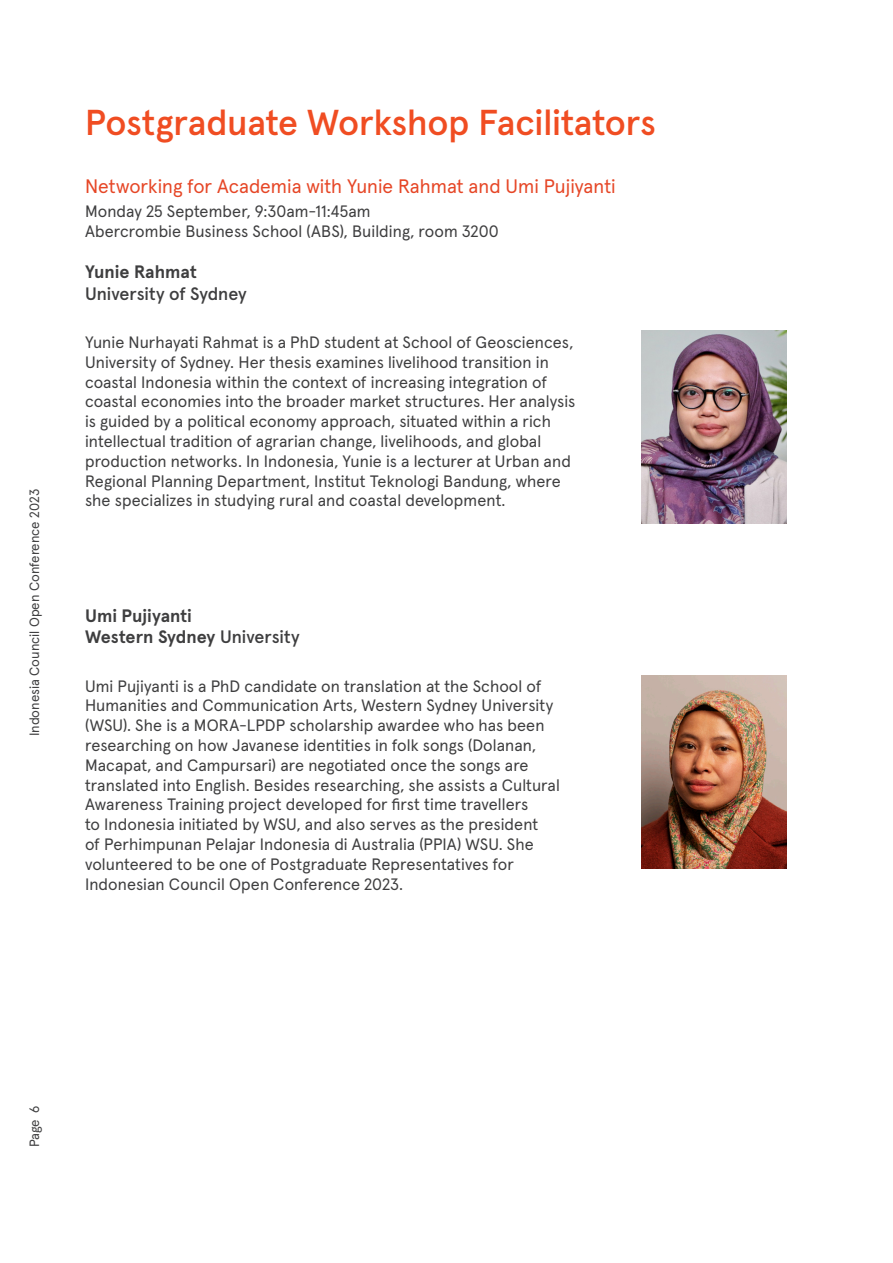
<style>
.page{position:relative;width:893px;height:1263px;background:#fff}
.page>*{position:absolute;margin:0;border:0;box-sizing:border-box;transform-origin:0 0}
.Section_headings{font:500 36px "Apercu Pro";letter-spacing:-.005em;color:#f04d22}
.Panel_Title_copy{font:19.5px "Apercu Pro";color:#e64626}
.Heading_3_wrd_1{font:700 18px/21.6px "Apercu Pro";color:#3e3e3f}
.Heading_3_wrd_1-2{font:500 18px/21.6px "Apercu Pro";color:#3e3e3f}
.DP_abstract{font:16.5px/19.8px "Apercu Pro";letter-spacing:.005em;color:#3e3e3f}
.t1{font:13.5px "Apercu Pro";color:#3e3e3f}
.s1{font-weight:700}
.s2{font-weight:500}
</style>
<div class="page">
<img style="left:642px;top:331px;width:144px;height:192px">
<img style="left:642px;top:676px;width:144px;height:193px">
<p class="t1" style="left:24px;top:736px;width:249px;rotate:-90deg">Indonesia Council Open Conference 2023</p>
<p class="Section_headings" style="left:85px;top:94px;width:572px">Postgraduate Workshop Facilitators</p>
<p class="Panel_Title_copy" style="left:85px;top:171px;width:532px">Networking for Academia with Yunie Rahmat and Umi Pujiyanti</p>
<p class="DP_abstract" style="left:85px;top:200px;width:415px">Monday 25 September, 9:30am-11:45am<br>Abercrombie Business School (ABS), Building, room 3200</p>
<p class="Heading_3_wrd_1-2" style="left:85px;top:260px;width:163px"><span class="s1">Yunie Rahmat<br></span>University of Sydney</p>
<p class="DP_abstract" style="left:85px;top:331px;width:492px">Yunie Nurhayati Rahmat is a PhD student at School of Geosciences, University of Sydney. Her thesis examines livelihood transition in coastal Indonesia within the context of increasing integration of coastal economies into the broader market structures. Her analysis is guided by a political economy approach, situated within a rich intellectual tradition of agrarian change, livelihoods, and global production networks. In Indonesia, Yunie is a lecturer at Urban and Regional Planning Department, Institut Teknologi Bandung, where she specializes in studying rural and coastal development.</p>
<p class="Heading_3_wrd_1" style="left:85px;top:603px;width:216px">Umi Pujiyanti<br>Western Sydney <span class="s2">University</span></p>
<p class="DP_abstract" style="left:85px;top:675px;width:476px">Umi Pujiyanti is a PhD candidate on translation at the School of Humanities and Communication Arts, Western Sydney University (WSU). She is a MORA-LPDP scholarship awardee who has been researching on how Javanese identities in folk songs (Dolanan, Macapat, and Campursari) are negotiated once the songs are translated into English. Besides researching, she assists a Cultural Awareness Training project developed for first time travellers<br>to Indonesia initiated by WSU, and also serves as the president<br>of Perhimpunan Pelajar Indonesia di Australia (PPIA) WSU. She volunteered to be one of Postgraduate Representatives for Indonesian Council Open Conference 2023.</p>
<p class="t1" style="left:24px;top:1147px;width:44px;rotate:-90deg">Page 6</p>
</div>
